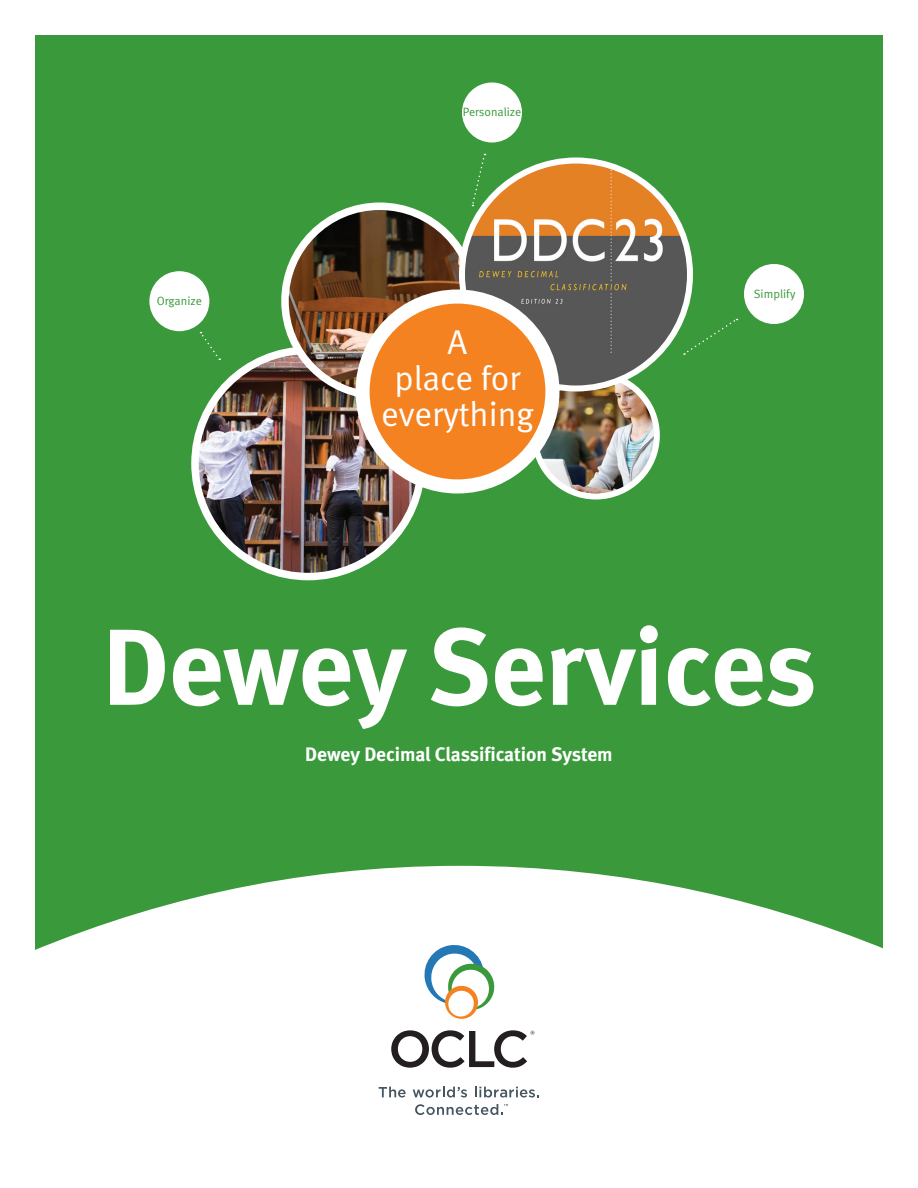
<style>
.page{position:relative;width:918px;height:1188px;background:#fff}
.page>*{position:absolute;margin:0;border:0;box-sizing:border-box;transform-origin:0 0}
.t1{font:108px "Meta Bold LF";color:#fff}
.t2{font:34.5px/36px "Meta Normal LF";color:#fff;text-align:center}
.t3{font:19.5px "Meta Bold LF";letter-spacing:-.005em;color:#fff}
.t4{font:12px "Meta Normal LF";color:#3a9a3b}
</style>
<div class="page">
<div style="left:35px;top:35px;width:848px;height:977px;background:#3a9a3b"></div>
<svg style="left:35px;top:866px;width:848px;height:225px;fill:#fff"></svg>
<svg style="left:684px;top:319px;width:53px;height:36px"></svg>
<div style="left:462px;top:82px;width:60px;height:60px;background:#fff;border-radius:50%"></div>
<svg style="left:471px;top:154px;width:14px;height:52px"></svg>
<div style="left:149px;top:271px;width:60px;height:60px;background:#fff;border-radius:50%"></div>
<div style="left:744px;top:264px;width:60px;height:60px;background:#fff;border-radius:50%"></div>
<img style="left:195px;top:350px;width:226px;height:227px;border-radius:113px">
<div style="left:191px;top:346px;width:234px;height:234px;border:8px solid #fff;border-radius:50%"></div>
<img style="left:285px;top:206px;width:189px;height:188px">
<div style="left:281px;top:203px;width:197px;height:196px;border:8px solid #fff;border-radius:50%"></div>
<img style="left:535px;top:374px;width:122px;height:122px;border-radius:61px">
<div style="left:532px;top:371px;width:128px;height:128px;border:6px solid #fff;border-radius:50%"></div>
<img style="left:462px;top:160px;width:228px;height:228px;border-radius:114px">
<div style="left:459px;top:158px;width:234px;height:234px;border:6px solid #fff;border-radius:50%"></div>
<div style="left:363px;top:297px;width:189px;height:189px;background:#f58220;border-radius:50%"></div>
<div style="left:356px;top:290px;width:203px;height:204px;border:14px solid #fff;border-radius:50%"></div>
<svg style="left:200px;top:332px;width:20px;height:28px"></svg>
<svg style="left:379px;top:1087px;width:27px;height:11px"></svg>
<svg style="left:413px;top:1087px;width:54px;height:11px"></svg>
<svg style="left:475px;top:1087px;width:64px;height:11px"></svg>
<svg style="left:422px;top:945px;width:75px;height:76px"></svg>
<svg style="left:391px;top:1030px;width:143px;height:38px"></svg>
<svg style="left:415px;top:1104px;width:93px;height:11px"></svg>
<p class="t4" style="left:157px;top:294px;width:46px">Organize</p>
<p class="t4" style="left:463px;top:105px;width:60px">Personalize</p>
<h2 class="t2" style="left:381px;top:323px;width:154px">A<br>place for everything</h2>
<p class="t4" style="left:754px;top:287px;width:43px">Simplify</p>
<h1 class="t1" style="left:102px;top:603px;width:716px">Dewey Services</h1>
<p class="t3" style="left:305px;top:742px;width:309px">Dewey Decimal Classification System</p>
</div>
